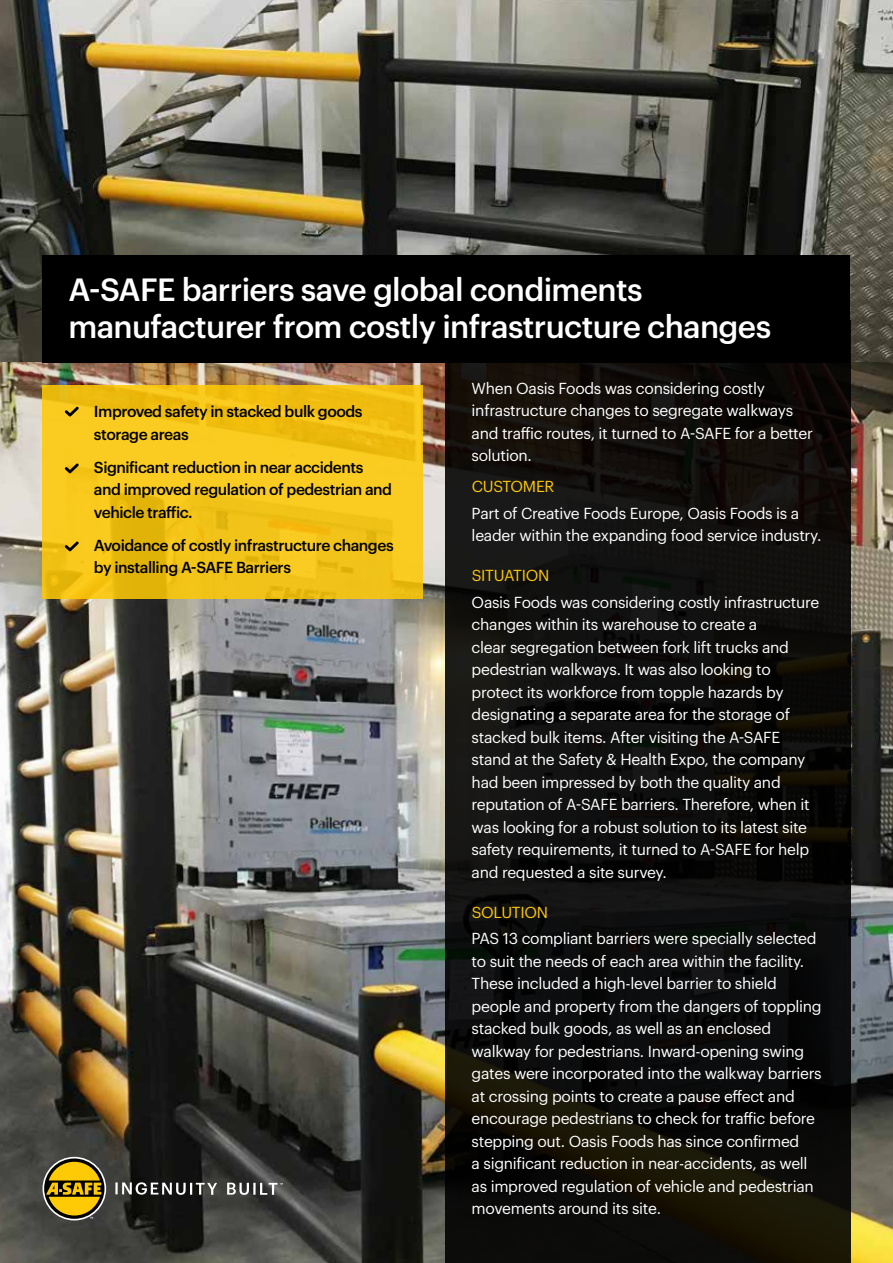
<style>
.page{position:relative;width:893px;height:1263px;background:#fff}
.page>*{position:absolute;margin:0;border:0;box-sizing:border-box;transform-origin:0 0}
.t1{font:500 31.5px/37.8px "Graphik";letter-spacing:-.02em;color:#fff}
.t2{font:15.6px/22.5px "Graphik";letter-spacing:-.02em;color:#fff}
.t3{font:500 15.6px/22.5px "Graphik";letter-spacing:-.03em;color:#000}
.t4{font:15.6px "Graphik";letter-spacing:-.015em;color:#fec905}
</style>
<div class="page">
<img style="left:0;top:0;width:893px;height:1263px">
<svg style="left:445px;top:362px;width:405px;height:901px;background:#0f0e0b"></svg>
<div style="left:42px;top:255px;width:808px;height:107px;background:#000"></div>
<svg style="left:43px;top:385px;width:380px;height:214px;background:#f3c418"></svg>
<svg style="left:65px;top:407px;width:14px;height:9px"></svg>
<svg style="left:65px;top:463px;width:14px;height:10px"></svg>
<svg style="left:65px;top:541px;width:14px;height:10px"></svg>
<svg style="left:115px;top:1182px;width:102px;height:13px"></svg>
<svg style="left:227px;top:1183px;width:56px;height:12px"></svg>
<svg style="left:43px;top:1157px;width:63px;height:63px"></svg>
<svg style="left:44px;top:1158px;width:60px;height:61px"></svg>
<svg style="left:46px;top:1162px;width:55px;height:56px;background:#a58613"></svg>
<h1 class="t1" style="left:68px;top:267px;width:704px">A-SAFE barriers save global condiments manufacturer from costly infrastructure changes</h1>
<p class="t3" style="left:94px;top:399px;width:270px">Improved safety in stacked bulk goods storage areas</p>
<p class="t3" style="left:94px;top:455px;width:300px">Significant reduction in near accidents and improved regulation of pedestrian and vehicle traffic.</p>
<p class="t3" style="left:94px;top:533px;width:301px">Avoidance of costly infrastructure changes by installing A-SAFE Barriers</p>
<p class="t2" style="left:472px;top:376px;width:343px">When Oasis Foods was considering costly infrastructure changes to segregate walkways and traffic routes, it turned to A-SAFE for a better solution.</p>
<p class="t4" style="left:472px;top:475px;width:84px">CUSTOMER</p>
<p class="t2" style="left:472px;top:501px;width:351px">Part of Creative Foods Europe, Oasis Foods is a leader within the expanding food service industry.</p>
<p class="t4" style="left:472px;top:564px;width:79px">SITUATION</p>
<p class="t2" style="left:472px;top:590px;width:349px">Oasis Foods was considering costly infrastructure changes within its warehouse to create a<br>clear segregation between fork lift trucks and pedestrian walkways. It was also looking to protect its workforce from topple hazards by designating a separate area for the storage of stacked bulk items. After visiting the A-SAFE stand at the Safety &amp; Health Expo, the company had been impressed by both the quality and reputation of A-SAFE barriers. Therefore, when it was looking for a robust solution to its latest site safety requirements, it turned to A-SAFE for help and requested a site survey.</p>
<p class="t4" style="left:472px;top:900px;width:78px">SOLUTION</p>
<p class="t2" style="left:472px;top:926px;width:352px">PAS 13 compliant barriers were specially selected to suit the needs of each area within the facility.<br>These included a high-level barrier to shield people and property from the dangers of toppling stacked bulk goods, as well as an enclosed walkway for pedestrians. Inward-opening swing gates were incorporated into the walkway barriers at crossing points to create a pause effect and encourage pedestrians to check for traffic before stepping out. Oasis Foods has since confirmed<br>a significant reduction in near-accidents, as well as improved regulation of vehicle and pedestrian movements around its site.</p>
</div>
